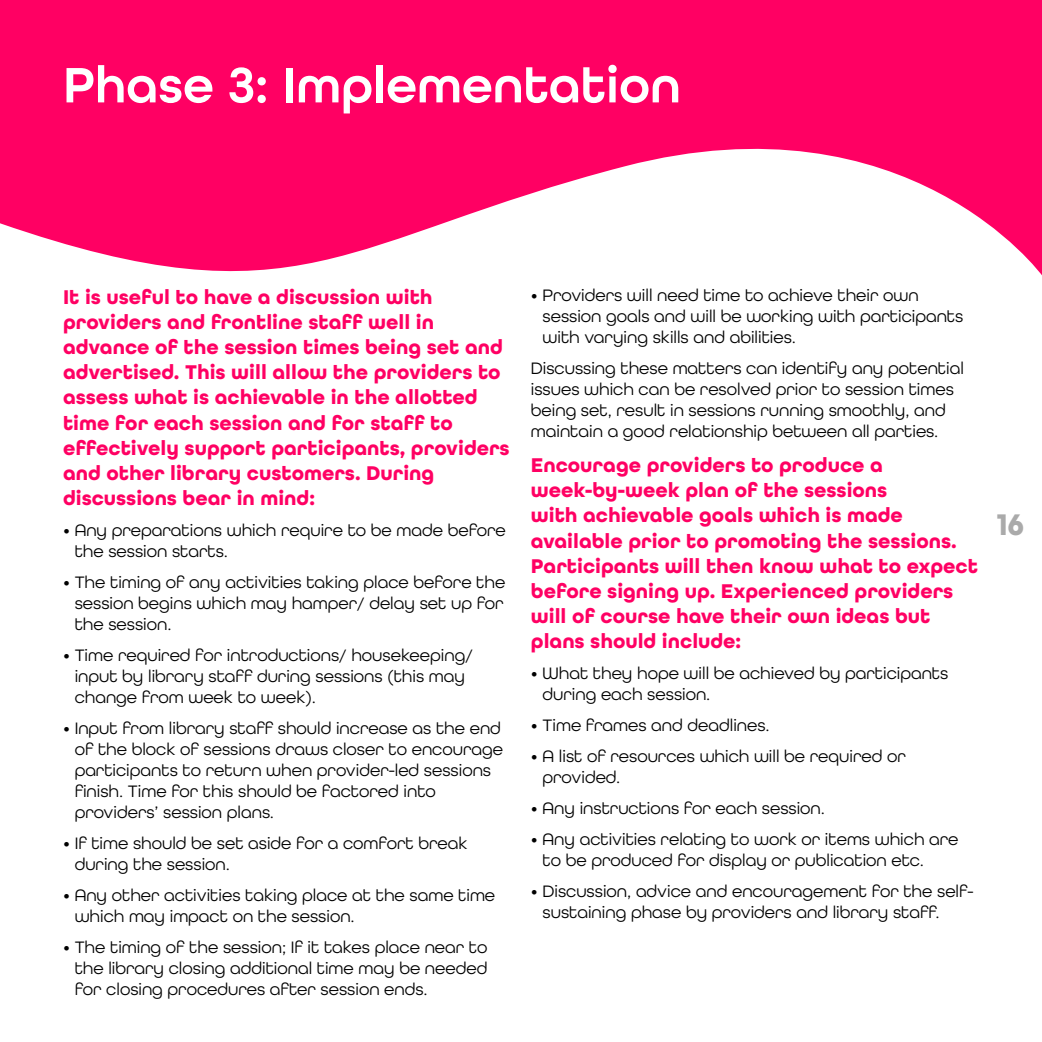
<style>
.page{position:relative;width:1042px;height:1042px;background:#fff}
.page>*{position:absolute;margin:0;border:0;box-sizing:border-box;transform-origin:0 0}
.t1{font:600 52.5px "All Round Gothic";color:#fff}
.t2{font:700 31.5px "All Round Gothic";color:#aaa}
.t3{font:700 21px/25.2px "All Round Gothic";color:#ff0063}
.t4{font:17.5px/21px "All Round Gothic";color:#000}
</style>
<div class="page">
<svg style="left:0;top:0;width:1042px;height:276px;fill:#ff0063"></svg>
<h1 class="t1" style="left:63px;top:54px;width:619px">Phase 3: Implementation</h1>
<p class="t3" style="left:63px;top:284px;width:448px">It is useful to have a discussion with providers and frontline staff well in advance of the session times being set and advertised. This will allow the providers to assess what is achievable in the allotted time for each session and for staff to effectively support participants, providers and other library customers. During discussions bear in mind:</p>
<p class="t4" style="left:75px;top:519px;width:433px;text-indent:-12px">• Any preparations which require to be made before the session starts.</p>
<p class="t4" style="left:75px;top:571px;width:432px;text-align:justify;text-indent:-12px">• The timing of any activities taking place before the session begins which may hamper/ delay set up for the session.</p>
<p class="t4" style="left:75px;top:644px;width:400px;text-indent:-12px">• Time required for introductions/ housekeeping/ input by library staff during sessions (this may change from week to week).</p>
<p class="t4" style="left:75px;top:717px;width:430px;text-indent:-12px">• Input from library staff should increase as the end of the block of sessions draws closer to encourage participants to return when provider-led sessions finish. Time for this should be factored into providers’ session plans.</p>
<p class="t4" style="left:75px;top:832px;width:394px;text-indent:-12px">• If time should be set aside for a comfort break during the session.</p>
<p class="t4" style="left:75px;top:884px;width:422px;text-indent:-12px">• Any other activities taking place at the same time which may impact on the session.</p>
<p class="t4" style="left:75px;top:936px;width:414px;text-align:justify;text-indent:-12px">• The timing of the session; If it takes place near to the library closing additional time may be needed for closing procedures after session ends.</p>
<p class="t4" style="left:542px;top:284px;width:422px;text-indent:-12px">• Providers will need time to achieve their own session goals and will be working with participants with varying skills and abilities.</p>
<p class="t4" style="left:531px;top:357px;width:434px">Discussing these matters can identify any potential issues which can be resolved prior to session times being set, result in sessions running smoothly, and maintain a good relationship between all parties.</p>
<p class="t3" style="left:531px;top:452px;width:448px">Encourage providers to produce a week-by-week plan of the sessions<br>with achievable goals which is made available prior to promoting the sessions.<br>Participants will then know what to expect before signing up. Experienced providers will of course have their own ideas but plans should include:</p>
<p class="t4" style="left:542px;top:663px;width:407px;text-indent:-12px">• What they hope will be achieved by participants during each session.</p>
<p class="t4" style="left:531px;top:714px;width:240px">• Time frames and deadlines.</p>
<p class="t4" style="left:542px;top:745px;width:365px;text-indent:-12px">• A list of resources which will be required or provided.</p>
<p class="t4" style="left:531px;top:797px;width:296px">• Any instructions for each session.</p>
<p class="t4" style="left:542px;top:828px;width:417px;text-indent:-12px">• Any activities relating to work or items which are to be produced for display or publication etc.</p>
<p class="t4" style="left:542px;top:880px;width:432px;text-indent:-12px">• Discussion, advice and encouragement for the self&shy;sustaining phase by providers and library staff.</p>
<h2 class="t2" style="left:996px;top:505px;width:29px">16</h2>
</div>
